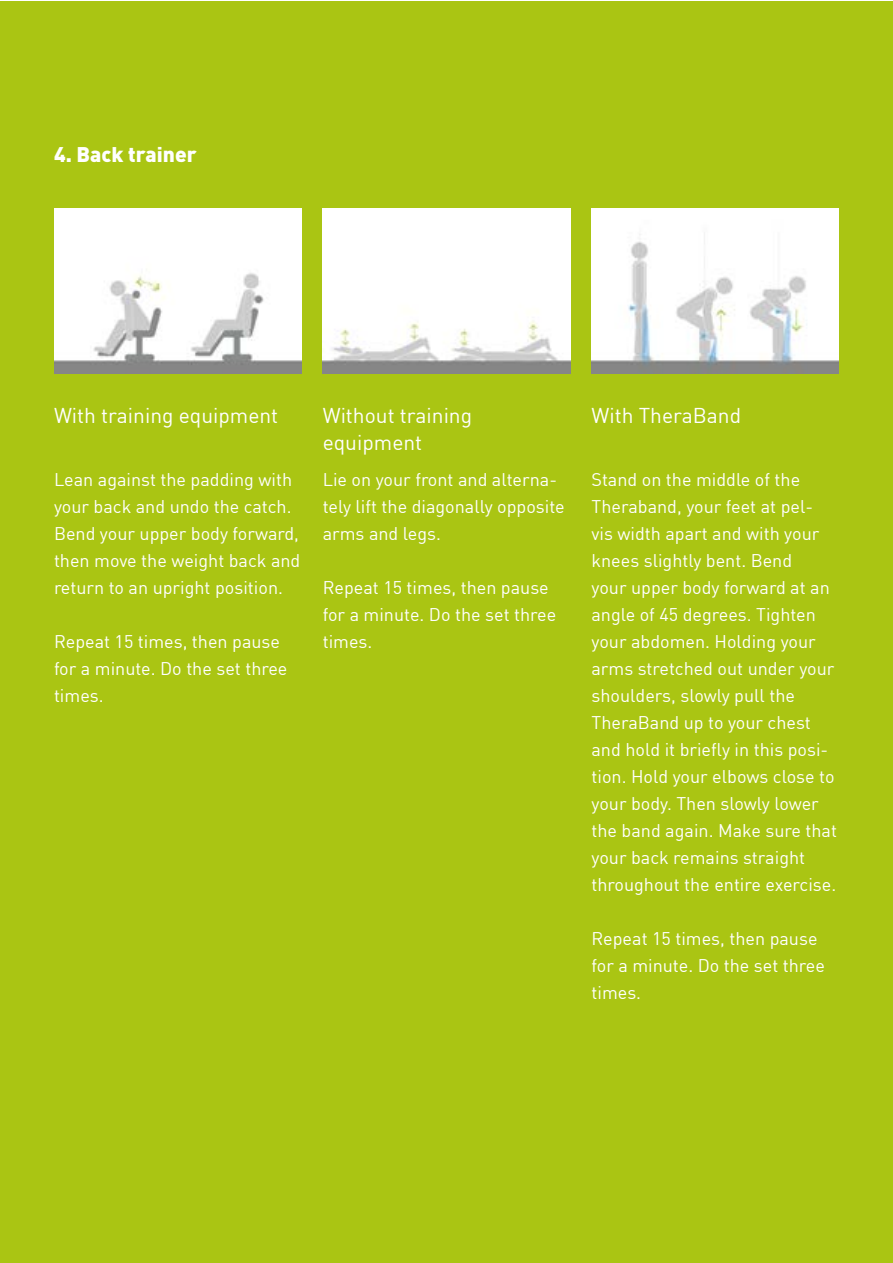
<style>
.page{position:relative;width:893px;height:1263px;background:#fff}
.page>*{position:absolute;margin:0;border:0;box-sizing:border-box;transform-origin:0 0}
.t1{font:21px/27px "DIN";color:#fff}
.t2{font:900 21px "DIN";color:#fff}
.t3{font:18px/27px "DIN";color:#fff}
</style>
<div class="page">
<div style="left:0;top:1px;width:893px;height:1262px;background:#aac513"></div>
<img style="left:54px;top:208px;width:247px;height:165px">
<img style="left:323px;top:208px;width:247px;height:165px">
<img style="left:591px;top:208px;width:248px;height:165px">
<p class="t2" style="left:54px;top:140px;width:144px">4. Back trainer</p>
<p class="t1" style="left:54px;top:402px;width:226px">With training equipment</p>
<p class="t1" style="left:323px;top:402px;width:151px">Without training equipment</p>
<p class="t1" style="left:591px;top:402px;width:151px">With TheraBand</p>
<p class="t3" style="left:323px;top:466px;width:244px">Lie on your front and alterna&shy;tely lift the diagonally opposite arms and legs.</p>
<p class="t3" style="left:323px;top:574px;width:235px">Repeat 15 times, then pause for a minute. Do the set three times.</p>
<p class="t3" style="left:591px;top:466px;width:247px">Stand on the middle of the<br>Theraband, your feet at pel&shy;vis width apart and with your knees slightly bent. Bend<br>your upper body forward at an angle of 45 degrees. Tighten your abdomen. Holding your arms stretched out under your shoulders, slowly pull the<br>TheraBand up to your chest and hold it briefly in this posi&shy;tion. Hold your elbows close to your body. Then slowly lower the band again. Make sure that your back remains straight throughout the entire exercise.</p>
<p class="t3" style="left:591px;top:925px;width:235px">Repeat 15 times, then pause for a minute. Do the set three times.</p>
<p class="t3" style="left:54px;top:466px;width:248px">Lean against the padding with your back and undo the catch.<br>Bend your upper body forward, then move the weight back and return to an upright position.</p>
<p class="t3" style="left:54px;top:628px;width:235px">Repeat 15 times, then pause for a minute. Do the set three times.</p>
</div>
